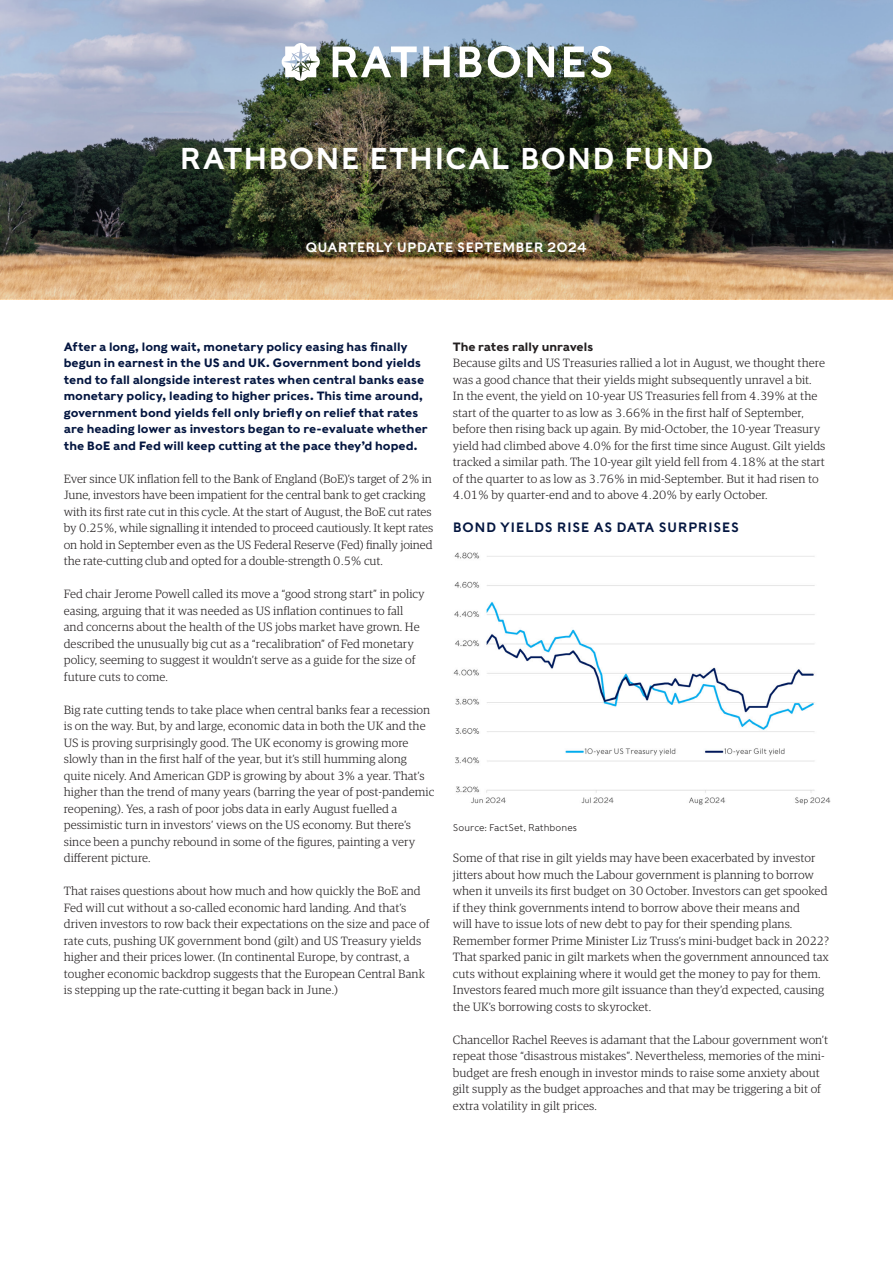
<style>
.page{position:relative;width:893px;height:1263px;background:#fff}
.page>*{position:absolute;margin:0;border:0;box-sizing:border-box;transform-origin:0 0}
.t1{font:30px "Rathbones Sans";letter-spacing:.02em;color:#fff}
.image_graph_titles{font:13.5px "Rathbones Sans";letter-spacing:.035em;color:#041640}
.t2{font:13.5px "Rathbones Sans";letter-spacing:.015em;color:#fff}
.body_copy{font:300 12px/16.5px "Guardian RTB Egyp";color:#231f20}
.intro_para{font:700 12px/16.5px "Rathbones Sans";color:#041640}
.headings{font:700 12px "Rathbones Sans";letter-spacing:-.005em;color:#231f20}
.source_and_legends{font:300 9.75px "Rathbones Sans";color:#231f20}
</style>
<div class="page">
<img style="left:0;top:0;width:893px;height:299px">
<svg style="left:333px;top:46px;width:84px;height:31px"></svg>
<svg style="left:423px;top:46px;width:27px;height:31px"></svg>
<svg style="left:460px;top:46px;width:22px;height:31px"></svg>
<svg style="left:488px;top:46px;width:32px;height:32px"></svg>
<svg style="left:527px;top:46px;width:27px;height:31px"></svg>
<svg style="left:564px;top:46px;width:20px;height:31px"></svg>
<svg style="left:591px;top:46px;width:20px;height:32px"></svg>
<svg style="left:282px;top:43px;width:39px;height:38px"></svg>
<img style="left:453px;top:552px;width:378px;height:253px">
<p class="t1" style="left:179px;top:139px;width:536px">RATHBONE ETHICAL BOND FUND</p>
<p class="t2" style="left:306px;top:239px;width:283px">QUARTERLY UPDATE SEPTEMBER 2024</p>
<p class="intro_para" style="left:64px;top:338px;width:365px">After a long, long wait, monetary policy easing has finally begun in earnest in the US and UK. Government bond yields tend to fall alongside interest rates when central banks ease monetary policy, leading to higher prices. This time around, government bond yields fell only briefly on relief that rates are heading lower as investors began to re-evaluate whether the BoE and Fed will keep cutting at the pace they’d hoped.</p>
<p class="body_copy" style="left:64px;top:470px;width:371px">Ever since UK inflation fell to the Bank of England (BoE)’s target of 2% in June, investors have been impatient for the central bank to get cracking with its first rate cut in this cycle. At the start of August, the BoE cut rates by 0.25%, while signalling it intended to proceed cautiously. It kept rates on hold in September even as the US Federal Reserve (Fed) finally joined the rate-cutting club and opted for a double-strength 0.5% cut.</p>
<p class="body_copy" style="left:64px;top:585px;width:362px">Fed chair Jerome Powell called its move a “good strong start” in policy easing, arguing that it was needed as US inflation continues to fall and concerns about the health of the US jobs market have grown. He described the unusually big cut as a “recalibration” of Fed monetary policy, seeming to suggest it wouldn’t serve as a guide for the size of future cuts to come.</p>
<p class="body_copy" style="left:64px;top:701px;width:372px">Big rate cutting tends to take place when central banks fear a recession is on the way. But, by and large, economic data in both the UK and the US is proving surprisingly good. The UK economy is growing more slowly than in the first half of the year, but it’s still humming along quite nicely. And American GDP is growing by about 3% a year. That’s higher than the trend of many years (barring the year of post-pandemic reopening). Yes, a rash of poor jobs data in early August fuelled a pessimistic turn in investors’ views on the US economy. But there’s since been a punchy rebound in some of the figures, painting a very different picture.</p>
<p class="body_copy" style="left:64px;top:882px;width:367px">That raises questions about how much and how quickly the BoE and Fed will cut without a so-called economic hard landing. And that’s driven investors to row back their expectations on the size and pace of rate cuts, pushing UK government bond (gilt) and US Treasury yields higher and their prices lower. (In continental Europe, by contrast, a tougher economic backdrop suggests that the European Central Bank is stepping up the rate-cutting it began back in June.)</p>
<p class="headings" style="left:453px;top:339px;width:142px">The rates rally unravels</p>
<p class="body_copy" style="left:453px;top:354px;width:374px">Because gilts and US Treasuries rallied a lot in August, we thought there was a good chance that their yields might subsequently unravel a bit.<br>In the event, the yield on 10-year US Treasuries fell from 4.39% at the start of the quarter to as low as 3.66% in the first half of September, before then rising back up again. By mid-October, the 10-year Treasury yield had climbed above 4.0% for the first time since August. Gilt yields tracked a similar path. The 10-year gilt yield fell from 4.18% at the start of the quarter to as low as 3.76% in mid-September. But it had risen to 4.01% by quarter-end and to above 4.20% by early October.</p>
<p class="image_graph_titles" style="left:453px;top:519px;width:288px">BOND YIELDS RISE AS DATA SURPRISES</p>
<p class="source_and_legends" style="left:453px;top:821px;width:126px">Source: FactSet, Rathbones</p>
<p class="body_copy" style="left:453px;top:849px;width:378px">Some of that rise in gilt yields may have been exacerbated by investor jitters about how much the Labour government is planning to borrow when it unveils its first budget on 30 October. Investors can get spooked if they think governments intend to borrow above their means and<br>will have to issue lots of new debt to pay for their spending plans.<br>Remember former Prime Minister Liz Truss’s mini-budget back in 2022?<br>That sparked panic in gilt markets when the government announced tax cuts without explaining where it would get the money to pay for them.<br>Investors feared much more gilt issuance than they’d expected, causing the UK’s borrowing costs to skyrocket.</p>
<p class="body_copy" style="left:453px;top:1031px;width:377px">Chancellor Rachel Reeves is adamant that the Labour government won’t repeat those “disastrous mistakes”. Nevertheless, memories of the mini&shy;budget are fresh enough in investor minds to raise some anxiety about gilt supply as the budget approaches and that may be triggering a bit of extra volatility in gilt prices.</p>
</div>
